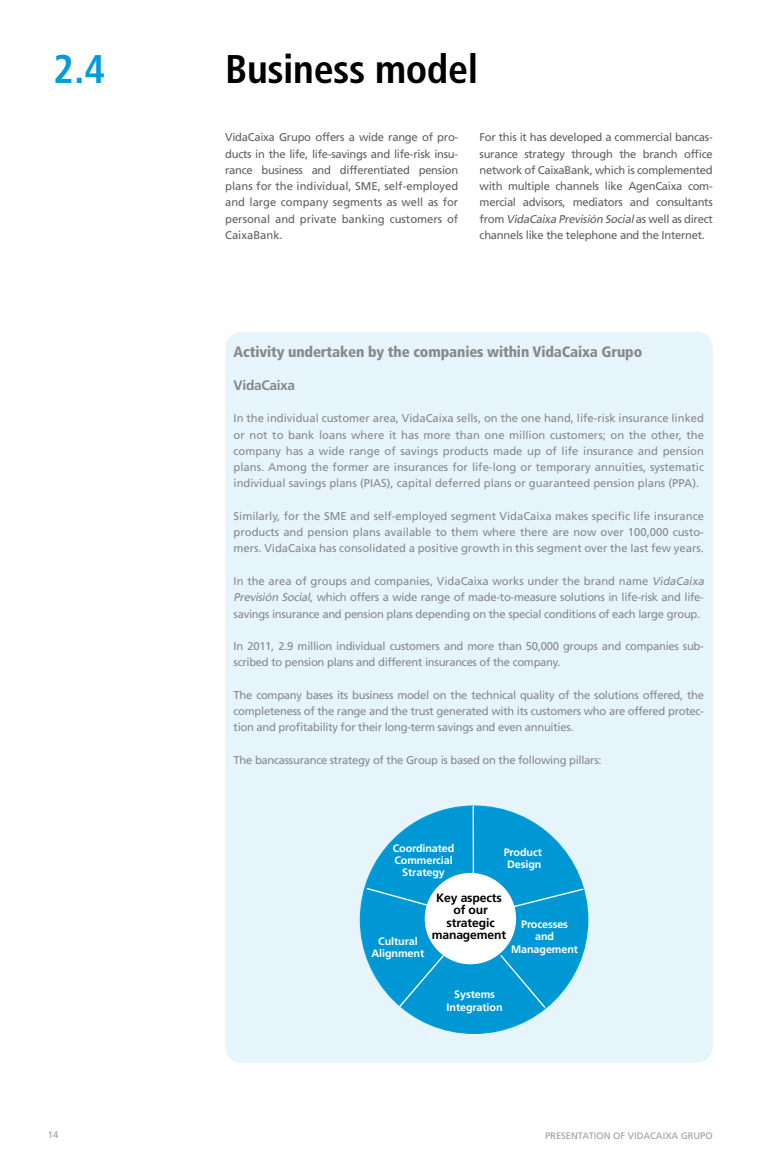
<style>
.page{position:relative;width:766px;height:1170px;background:#fff}
.page>*{position:absolute;margin:0;border:0;box-sizing:border-box;transform-origin:0 0}
.t1{font:700 condensed 40px "Frutiger LT Std";letter-spacing:-.01em;color:#000}
.t2{font:700 condensed 40px "Frutiger LT Std";color:#009ddc}
.t3{font:900 condensed 15px "Frutiger LT Std";letter-spacing:-.01em;color:#87888a}
.t4{font:700 13.75px "Frutiger LT Std";letter-spacing:-.025em;color:#87888a}
.t5{font:700 12.12px/12.5px "Frutiger LT Std";letter-spacing:-.01em;color:#000;text-align:center}
.t6{font:11.25px/16.2px "Frutiger LT Std";letter-spacing:-.025em;color:#87888a;text-align:justify}
.t7{font:11.25px/16.2px "Frutiger LT Std";letter-spacing:-.01em;color:#5f6062;text-align:justify}
.t8{font:700 10.75px/12.1px "Frutiger LT Std";letter-spacing:-.01em;color:#fff;text-align:center}
.t9{font:9.38px "Frutiger LT Std";color:#9c9e9f}
.s1{font-style:italic}
</style>
<div class="page">
<div style="left:225px;top:332px;width:487px;height:730px;background:#e6f5fb;border-radius:16px"></div>
<div style="left:360px;top:806px;width:227px;height:227px;background:#0098d4;border-radius:50%"></div>
<div style="left:424px;top:872px;width:92px;height:92px;background:#fff;border-radius:50%"></div>
<svg style="left:397px;top:951px;width:50px;height:57px"></svg>
<svg style="left:498px;top:953px;width:48px;height:56px"></svg>
<svg style="left:511px;top:887px;width:73px;height:21px"></svg>
<hr style="left:472px;top:806px;width:2px;height:70px;background:#fff">
<svg style="left:366px;top:886px;width:71px;height:23px"></svg>
<p class="t2" style="left:53px;top:46px;width:53px">2.4</p>
<p class="t1" style="left:225px;top:46px;width:254px">Business model</p>
<p class="t7" style="left:225px;top:129px;width:234px">VidaCaixa Grupo offers a wide range of pro&shy;ducts in the life, life-savings and life-risk insu&shy;rance business and differentiated pension plans for the individual, SME, self-employed and large company segments as well as for personal and private banking customers of CaixaBank.</p>
<p class="t7" style="left:479px;top:129px;width:234px">For this it has developed a commercial bancas&shy;surance strategy through the branch office network of CaixaBank, which is complemented with multiple channels like AgenCaixa com&shy;mercial advisors, mediators and consultants f r o m <span class="s1">VidaCaixa Previsión Social</span>a s w e l l a s d i r e ct channels like the telephone and the Internet.</p>
<p class="t3" style="left:233px;top:343px;width:410px">Activity undertaken by the companies within VidaCaixa Grupo</p>
<p class="t4" style="left:233px;top:377px;width:63px">VidaCaixa</p>
<p class="t6" style="left:233px;top:410px;width:472px">In the individual customer area, VidaCaixa sells, on the one hand, life-risk insurance linked or not to bank loans where it has more than one million customers; on the other, the company has a wide range of savings products made up of life insurance and pension plans. Among the former are insurances for life-long or temporary annuities, systematic individual savings plans (PIAS), capital deferred plans or guaranteed pension plans (PPA).</p>
<p class="t6" style="left:233px;top:508px;width:472px">Similarly, for the SME and self-employed segment VidaCaixa makes specific life insurance products and pension plans available to them where there are now over 100,000 custo&shy;mers. VidaCaixa has consolidated a positive growth in this segment over the last few years.</p>
<p class="t6" style="left:233px;top:573px;width:474px;text-align:left">In the area of groups and companies, VidaCaixa works under the brand name <span class="s1">VidaCaixa<br>Previsión Social</span>, which offers a wide range of made-to-measure solutions in life-risk and life&shy;savings insurance and pension plans depending on the special conditions of each large group.</p>
<p class="t6" style="left:233px;top:638px;width:471px">In 2011, 2.9 million individual customers and more than 50,000 groups and companies sub&shy;scribed to pension plans and different insurances of the company.</p>
<p class="t6" style="left:233px;top:686px;width:472px">The company bases its business model on the technical quality of the solutions offered, the completeness of the range and the trust generated with its customers who are offered protec&shy;tion and profitability for their long-term savings and even annuities.</p>
<p class="t6" style="left:233px;top:751px;width:369px">The bancassurance strategy of the Group is based on the following pillars:</p>
<p class="t8" style="left:392px;top:842px;width:63px">Coordinated<br>Commercial<br>Strategy</p>
<p class="t8" style="left:503px;top:845px;width:40px">Product<br>Design</p>
<p class="t8" style="left:371px;top:934px;width:54px">Cultural<br>Alignment</p>
<p class="t5" style="left:431px;top:891px;width:76px">Key aspects of our strategic management</p>
<p class="t8" style="left:511px;top:918px;width:68px">Processes and<br>Management</p>
<p class="t8" style="left:446px;top:988px;width:57px">Systems<br>Integration</p>
<p class="t9" style="left:48px;top:1129px;width:12px">14</p>
<p class="t9" style="left:545px;top:1130px;width:169px">Presentation of VidaCaixa Grupo</p>
</div>
